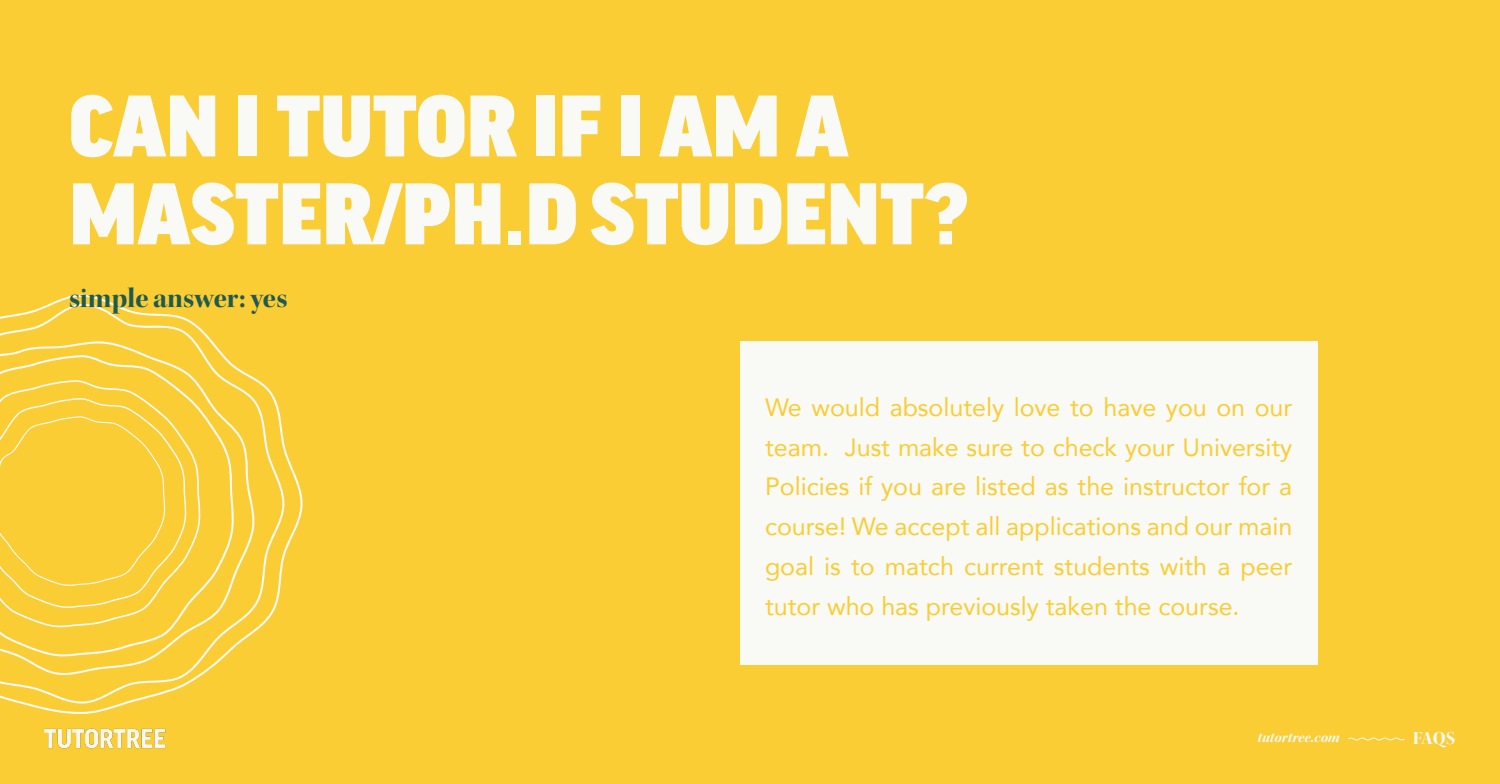
<style>
.page{position:relative;width:1500px;height:784px;background:#facd34}
.page>*{position:absolute;margin:0;border:0;box-sizing:border-box;transform-origin:0 0}
.t1{font:900 93px/87.9px "Good Headline Pro";color:#f9f9f6}
.t2{font:28.75px "Kepler Std Bold Disp";color:#1f5951}
.t3{font:25px/39.9px "Avenir";color:#facd34;text-align:justify}
.t4{font:18.75px "Kepler Std Bold Disp";color:#f9f9f6}
.t5{font:15px "Kepler Std Bold It Disp";color:#f9f9f6}
</style>
<div class="page">
<svg style="left:0;top:295px;width:303px;height:419px"></svg>
<div style="left:740px;top:341px;width:577px;height:323px;background:#f9f9f6"></div>
<svg style="left:1348px;top:737px;width:57px;height:4px"></svg>
<img style="left:45px;top:728px;width:121px;height:21px">
<p class="t1" style="left:69px;top:84px;width:901px">CAN I TUTOR IF I AM A<br>MASTER/PH.D STUDENT?</p>
<p class="t2" style="left:69px;top:282px;width:220px">simple answer: yes</p>
<p class="t3" style="left:765px;top:386px;width:529px">We would absolutely love to have you on our team. Just make sure to check your University Policies if you are listed as the instructor for a course! We accept all applications and our main goal is to match current students with a peer tutor who has previously taken the course.</p>
<p class="t5" style="left:1258px;top:728px;width:84px">tutortree.com</p>
<p class="t4" style="left:1413px;top:727px;width:44px">FAQS</p>
</div>
